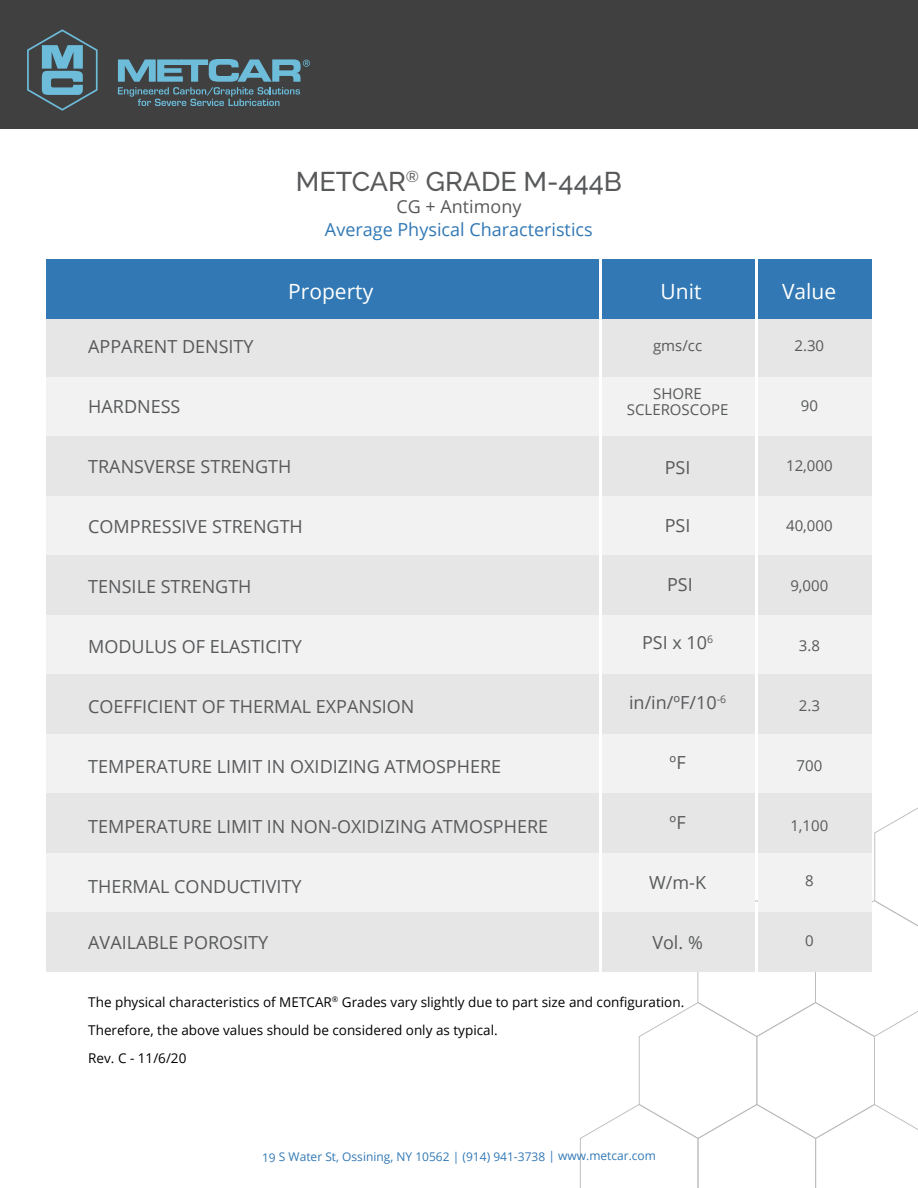
<style>
.page{position:relative;width:918px;height:1188px;background:#fff}
.page>*{position:absolute;margin:0;border:0;box-sizing:border-box;transform-origin:0 0}
.t1{font:500 27px "Raleway";color:#58595b}
.t2{font:21px "Open Sans";color:#fff}
.t3{font:18px "Open Sans";color:#58595b}
.t4{font:18px "Open Sans";color:#3178b4}
.t5{font:15px/16.5px "Open Sans";color:#58595b;text-align:center}
.t6{font:13.5px/28.2px "Open Sans";color:#000}
.t7{font:12px "Open Sans";letter-spacing:-.005em;color:#3278b5}
</style>
<div class="page">
<svg style="left:580px;top:807px;width:338px;height:381px"></svg>
<div style="left:602px;top:317px;width:152px;height:60px;background:#e6e6e6"></div>
<div style="left:602px;top:259px;width:152px;height:59px;background:#3178b4"></div>
<div style="left:602px;top:377px;width:152px;height:59px;background:#f2f2f2"></div>
<div style="left:602px;top:436px;width:152px;height:60px;background:#e6e6e6"></div>
<div style="left:602px;top:496px;width:152px;height:59px;background:#f2f2f2"></div>
<div style="left:602px;top:555px;width:152px;height:60px;background:#e6e6e6"></div>
<div style="left:602px;top:615px;width:152px;height:59px;background:#f2f2f2"></div>
<div style="left:602px;top:674px;width:152px;height:60px;background:#e6e6e6"></div>
<div style="left:602px;top:734px;width:152px;height:59px;background:#f2f2f2"></div>
<div style="left:602px;top:793px;width:152px;height:60px;background:#e6e6e6"></div>
<div style="left:602px;top:853px;width:152px;height:59px;background:#f2f2f2"></div>
<div style="left:602px;top:912px;width:152px;height:60px;background:#e6e6e6"></div>
<div style="left:0;top:0;width:918px;height:129px;background:#404041"></div>
<svg style="left:27px;top:29px;width:71px;height:82px"></svg>
<svg style="left:118px;top:59px;width:192px;height:47px"></svg>
<div style="left:46px;top:317px;width:552px;height:60px;background:#e6e6e6"></div>
<div style="left:46px;top:259px;width:552px;height:59px;background:#3178b4"></div>
<div style="left:46px;top:377px;width:552px;height:59px;background:#f2f2f2"></div>
<div style="left:46px;top:436px;width:552px;height:60px;background:#e6e6e6"></div>
<div style="left:46px;top:496px;width:552px;height:59px;background:#f2f2f2"></div>
<div style="left:46px;top:555px;width:552px;height:60px;background:#e6e6e6"></div>
<div style="left:46px;top:615px;width:552px;height:59px;background:#f2f2f2"></div>
<div style="left:46px;top:674px;width:552px;height:60px;background:#e6e6e6"></div>
<div style="left:46px;top:734px;width:552px;height:59px;background:#f2f2f2"></div>
<div style="left:46px;top:793px;width:552px;height:60px;background:#e6e6e6"></div>
<div style="left:46px;top:853px;width:552px;height:59px;background:#f2f2f2"></div>
<div style="left:46px;top:912px;width:552px;height:60px;background:#e6e6e6"></div>
<div style="left:758px;top:317px;width:114px;height:60px;background:#e6e6e6"></div>
<div style="left:758px;top:259px;width:114px;height:59px;background:#3178b4"></div>
<div style="left:758px;top:377px;width:114px;height:59px;background:#f2f2f2"></div>
<div style="left:758px;top:436px;width:114px;height:60px;background:#e6e6e6"></div>
<div style="left:758px;top:496px;width:114px;height:59px;background:#f2f2f2"></div>
<div style="left:758px;top:555px;width:114px;height:60px;background:#e6e6e6"></div>
<div style="left:758px;top:615px;width:114px;height:59px;background:#f2f2f2"></div>
<div style="left:758px;top:674px;width:114px;height:60px;background:#e6e6e6"></div>
<div style="left:758px;top:734px;width:114px;height:59px;background:#f2f2f2"></div>
<div style="left:758px;top:793px;width:114px;height:60px;background:#e6e6e6"></div>
<div style="left:758px;top:853px;width:114px;height:59px;background:#f2f2f2"></div>
<div style="left:758px;top:912px;width:114px;height:60px;background:#e6e6e6"></div>
<h1 class="t1" style="left:296px;top:166px;width:328px">METCAR<sup>®</sup> GRADE M-444B</h1>
<p class="t4" style="left:325px;top:217px;width:269px">Average Physical Characteristics</p>
<p class="t3" style="left:397px;top:194px;width:126px">CG + Antimony</p>
<p class="t3" style="left:88px;top:334px;width:167px">APPARENT DENSITY</p>
<p class="t3" style="left:88px;top:394px;width:94px">HARDNESS</p>
<p class="t2" style="left:288px;top:277px;width:87px">Property</p>
<p class="t2" style="left:661px;top:277px;width:42px">Unit</p>
<p class="t2" style="left:782px;top:277px;width:56px">Value</p>
<p class="t5" style="left:653px;top:337px;width:51px">gms/cc</p>
<p class="t5" style="left:627px;top:385px;width:103px">SHORE<br>SCLEROSCOPE</p>
<p class="t5" style="left:795px;top:337px;width:31px">2.30</p>
<p class="t5" style="left:801px;top:397px;width:19px">90</p>
<p class="t3" style="left:88px;top:454px;width:205px">TRANSVERSE STRENGTH</p>
<p class="t3" style="left:665px;top:455px;width:27px">PSI</p>
<p class="t5" style="left:786px;top:457px;width:48px">12,000</p>
<p class="t3" style="left:88px;top:514px;width:216px">COMPRESSIVE STRENGTH</p>
<p class="t3" style="left:665px;top:514px;width:27px">PSI</p>
<p class="t5" style="left:786px;top:517px;width:48px">40,000</p>
<p class="t3" style="left:88px;top:574px;width:165px">TENSILE STRENGTH</p>
<p class="t3" style="left:667px;top:572px;width:27px">PSI</p>
<p class="t5" style="left:790px;top:577px;width:39px">9,000</p>
<p class="t3" style="left:88px;top:634px;width:215px">MODULUS OF ELASTICITY</p>
<p class="t3" style="left:642px;top:631px;width:73px">PSI x 10<sup>6</sup></p>
<p class="t5" style="left:799px;top:637px;width:23px">3.8</p>
<p class="t3" style="left:88px;top:694px;width:328px">COEFFICIENT OF THERMAL EXPANSION</p>
<p class="t3" style="left:629px;top:691px;width:99px">in/in/ºF/10<sup>-6</sup></p>
<p class="t5" style="left:799px;top:697px;width:23px">2.3</p>
<p class="t3" style="left:88px;top:754px;width:414px">TEMPERATURE LIMIT IN OXIDIZING ATMOSPHERE</p>
<p class="t3" style="left:670px;top:751px;width:18px">ºF</p>
<p class="t5" style="left:797px;top:757px;width:27px">700</p>
<p class="t3" style="left:88px;top:814px;width:461px">TEMPERATURE LIMIT IN NON-OXIDIZING ATMOSPHERE</p>
<p class="t3" style="left:670px;top:811px;width:18px">ºF</p>
<p class="t5" style="left:790px;top:817px;width:39px">1,100</p>
<p class="t3" style="left:88px;top:874px;width:215px">THERMAL CONDUCTIVITY</p>
<p class="t3" style="left:649px;top:871px;width:58px">W/m-K</p>
<p class="t5" style="left:805px;top:872px;width:10px">8</p>
<p class="t3" style="left:88px;top:930px;width:181px">AVAILABLE POROSITY</p>
<p class="t3" style="left:652px;top:931px;width:52px">Vol. %</p>
<p class="t5" style="left:805px;top:932px;width:10px">0</p>
<p class="t6" style="left:88px;top:987px;width:598px">The physical characteristics of METCAR<sup>®</sup> Grades vary slightly due to part size and configuration.<br>Therefore, the above values should be considered only as typical.<br>Rev. C - 11/6/20</p>
<p class="t7" style="left:262px;top:1148px;width:396px">19 S Water St, Ossining, NY 10562 | (914) 941-3738 | www.metcar.com</p>
</div>
